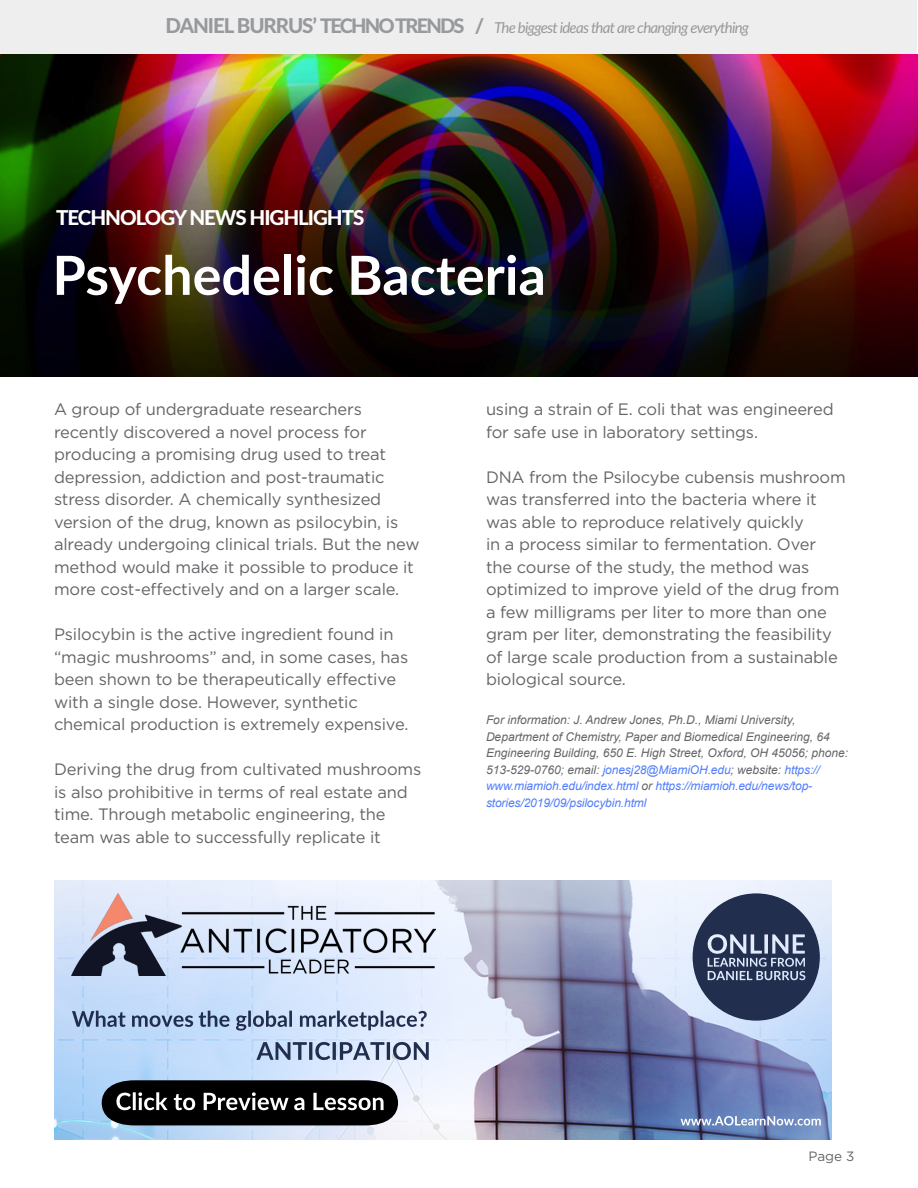
<style>
.page{position:relative;width:918px;height:1188px;background:#fff}
.page>*{position:absolute;margin:0;border:0;box-sizing:border-box;transform-origin:0 0}
.t1{font:700 54px "Lato";color:#fff}
.t2{font:800 20.55px "Lato";letter-spacing:-.05em;color:#fff}
.t3{font:16.5px/22.5px "Gotham";letter-spacing:-.01em;color:#646568}
.t4{font:italic 15px "Lato";letter-spacing:-.05em;color:#97999c}
.t5{font:13.5px "Gotham";color:#646568}
.t6{font:italic 12px/16.5px "Arial";color:#646568}
.s1{font-weight:800;font-style:normal;font-size:20.55px}
.s2{font-weight:800;font-style:normal;font-size:20.1px}
.s3{color:#517dfc}
</style>
<div class="page">
<hr style="left:0;top:2px;width:2px;height:54px;background:#eeeeef">
<div style="left:0;top:0;width:916px;height:54px;background:#eeeeef"></div>
<img style="left:0;top:55px;width:918px;height:321px">
<img style="left:55px;top:880px;width:777px;height:259px">
<img style="left:72px;top:893px;width:363px;height:82px">
<svg style="left:102px;top:1080px;width:296px;height:45px;background:#272829"></svg>
<svg style="left:72px;top:1011px;width:54px;height:16px"></svg>
<svg style="left:132px;top:1015px;width:61px;height:12px"></svg>
<svg style="left:199px;top:1011px;width:31px;height:16px"></svg>
<svg style="left:236px;top:1011px;width:56px;height:20px"></svg>
<svg style="left:300px;top:1011px;width:127px;height:19px;background:#a2afc7"></svg>
<svg style="left:256px;top:1042px;width:173px;height:18px;background:#8e9cb6"></svg>
<svg style="left:693px;top:893px;width:127px;height:128px;background:#394663"></svg>
<svg style="left:681px;top:1116px;width:140px;height:10px"></svg>
<p class="t4" style="left:166px;top:17px;width:585px"><span class="s1">DANIEL BURRUS’</span> <span class="s2">TECHNO TRENDS /</span> The biggest ideas that are changing everything</p>
<p class="t2" style="left:56px;top:203px;width:310px">TECHNOLOGY NEWS HIGHLIGHTS</p>
<h1 class="t1" style="left:52px;top:235px;width:495px">Psychedelic Bacteria</h1>
<p class="t3" style="left:54px;top:398px;width:367px">A group of undergraduate researchers recently discovered a novel process for producing a promising drug used to treat depression, addiction and post-traumatic stress disorder. A chemically synthesized version of the drug, known as psilocybin, is already undergoing clinical trials. But the new method would make it possible to produce it more cost-effectively and on a larger scale.</p>
<p class="t3" style="left:54px;top:623px;width:356px">Psilocybin is the active ingredient found in “magic mushrooms” and, in some cases, has been shown to be therapeutically effective with a single dose. However, synthetic chemical production is extremely expensive.</p>
<p class="t3" style="left:54px;top:758px;width:369px">Deriving the drug from cultivated mushrooms is also prohibitive in terms of real estate and time. Through metabolic engineering, the team was able to successfully replicate it</p>
<p class="t3" style="left:486px;top:398px;width:349px">using a strain of E. coli that was engineered for safe use in laboratory settings.</p>
<p class="t3" style="left:486px;top:465px;width:361px">DNA from the Psilocybe cubensis mushroom was transferred into the bacteria where it was able to reproduce relatively quickly<br>in a process similar to fermentation. Over the course of the study, the method was optimized to improve yield of the drug from a few milligrams per liter to more than one gram per liter, demonstrating the feasibility of large scale production from a sustainable biological source.</p>
<p class="t6" style="left:486px;top:712px;width:364px">For information: J. Andrew Jones, Ph.D., Miami University, Department of Chemistry, Paper and Biomedical Engineering, 64<br>Engineering Building, 650 E. High Street, Oxford, OH 45056; phone:<br>513-529-0760; email: <span class="s3">jonesj28@MiamiOH.edu</span>; website: <span class="s3">https:// www.miamioh.edu/index.html</span> or <span class="s3">https://miamioh.edu/news/top&shy;stories/2019/09/psilocybin.html</span></p>
<p class="t5" style="left:808px;top:1148px;width:47px">Page 3</p>
</div>
